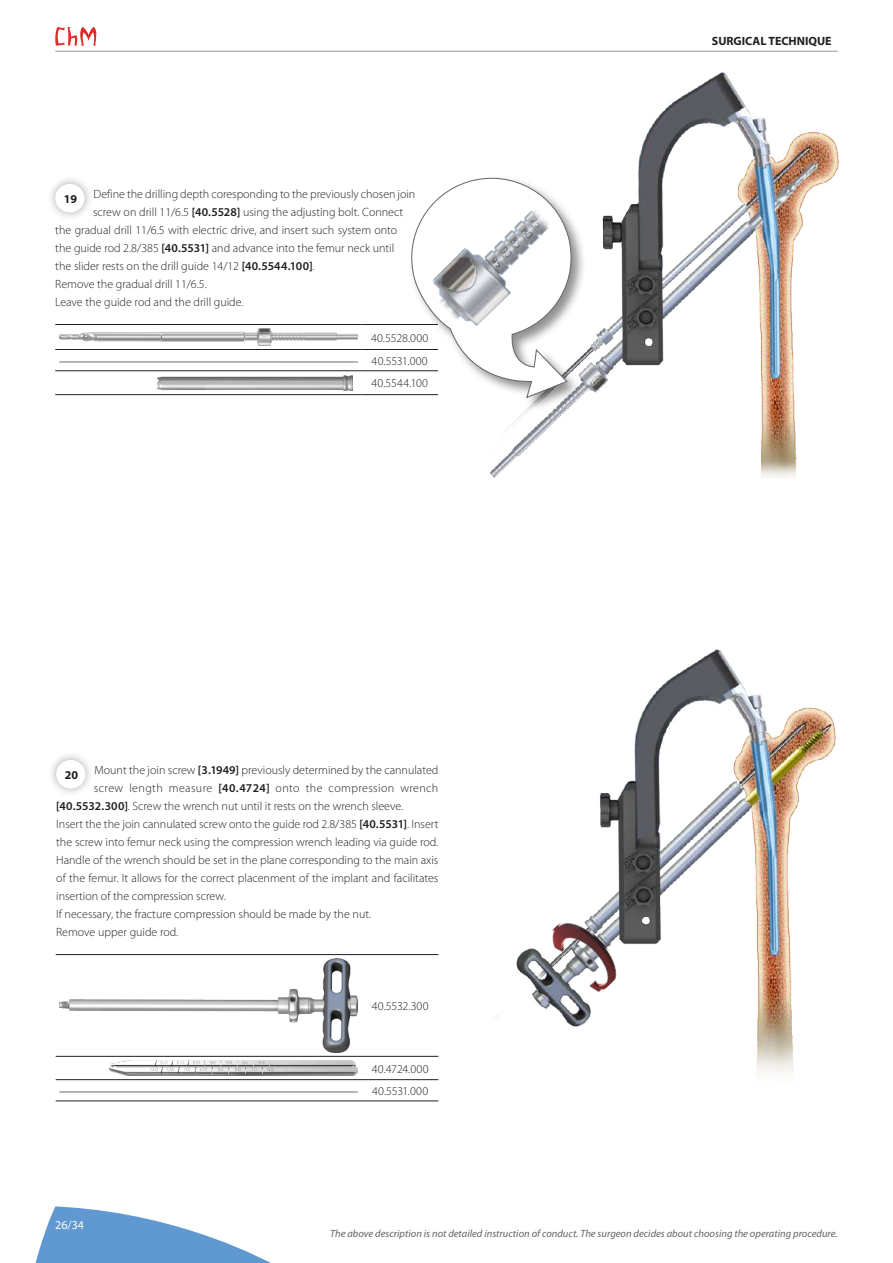
<style>
.page{position:relative;width:893px;height:1263px;background:#fff}
.page>*{position:absolute;margin:0;border:0;box-sizing:border-box;transform-origin:0 0}
.t1{font:300 12px/22.8px "Myriad Pro";color:#231f20;text-align:justify}
.t2{font:300 12px "Myriad Pro";letter-spacing:.035em;color:#231f20}
.t3{font:700 12px "Myriad Pro";color:#231f20}
.t4{font:12px "Myriad Pro";color:#fff}
.t5{font:italic 10.5px "Myriad Pro";color:#636366}
.s1{font-weight:600}
</style>
<div class="page">
<svg style="left:35px;top:1206px;width:236px;height:57px"></svg>
<img style="left:516px;top:649px;width:319px;height:424px">
<img style="left:544px;top:911px;width:83px;height:84px">
<img style="left:490px;top:73px;width:348px;height:405px">
<div style="left:408px;top:175px;width:179px;height:237px;background:#231f20;opacity:.5"></div>
<svg style="left:402px;top:168px;width:178px;height:231px"></svg>
<svg style="left:55px;top:27px;width:41px;height:19px"></svg>
<hr style="left:55px;top:51px;width:783px;height:1px;background:#939598">
<div style="left:47px;top:175px;width:47px;height:46px;background:#231f20;opacity:.4"></div>
<div style="left:55px;top:184px;width:30px;height:28px;background:#fff;border-radius:50%"></div>
<div style="left:48px;top:751px;width:47px;height:46px;background:#231f20;opacity:.4"></div>
<div style="left:56px;top:760px;width:29px;height:28px;background:#fff;border-radius:50%"></div>
<hr style="left:55px;top:324px;width:306px;height:1px;background:#231f20">
<hr style="left:361px;top:324px;width:77px;height:1px;background:#231f20">
<hr style="left:55px;top:349px;width:306px;height:1px;background:#231f20">
<hr style="left:361px;top:349px;width:77px;height:1px;background:#231f20">
<hr style="left:55px;top:370px;width:306px;height:1px;background:#231f20">
<hr style="left:361px;top:370px;width:77px;height:1px;background:#231f20">
<hr style="left:55px;top:394px;width:306px;height:1px;background:#231f20">
<hr style="left:361px;top:394px;width:77px;height:1px;background:#231f20">
<img style="left:60px;top:329px;width:297px;height:16px">
<img style="left:157px;top:375px;width:196px;height:15px">
<hr style="left:56px;top:954px;width:306px;height:1px;background:#231f20">
<hr style="left:362px;top:954px;width:76px;height:1px;background:#231f20">
<hr style="left:56px;top:1056px;width:306px;height:1px;background:#231f20">
<hr style="left:362px;top:1056px;width:76px;height:1px;background:#231f20">
<hr style="left:56px;top:1079px;width:306px;height:1px;background:#231f20">
<hr style="left:362px;top:1079px;width:76px;height:1px;background:#231f20">
<hr style="left:56px;top:1101px;width:306px;height:1px;background:#231f20">
<hr style="left:362px;top:1101px;width:76px;height:1px;background:#231f20">
<img style="left:60px;top:959px;width:298px;height:93px">
<img style="left:109px;top:1060px;width:249px;height:15px">
<p class="t1" style="left:94px;top:183px;width:323px">Define the drilling depth coresponding to the previously chosen join</p>
<p class="t1" style="left:93px;top:201px;width:312px">screw on drill 11/6.5 <span class="s1">[40.5528]</span> using the adjusting bolt. Connect</p>
<p class="t1" style="left:55px;top:219px;width:344px">the gradual drill 11/6.5 with electric drive, and insert such system onto</p>
<p class="t1" style="left:55px;top:237px;width:340px">the guide rod 2.8/385 <span class="s1">[40.5531]</span> and advance into the femur neck until</p>
<p class="t1" style="left:55px;top:255px;width:261px">the slider rests on the drill guide 14/12 <span class="s1">[40.5544.100]</span>.</p>
<p class="t1" style="left:55px;top:273px;width:153px">Remove the gradual drill 11/6.5.</p>
<p class="t1" style="left:55px;top:291px;width:190px">Leave the guide rod and the drill guide.</p>
<p class="t3" style="left:64px;top:191px;width:15px">19</p>
<p class="t1" style="left:371px;top:326px;width:59px">40.5528.000<br>40.5531.000<br>40.5544.100</p>
<p class="t1" style="left:94px;top:759px;width:345px">Mount the join screw <span class="s1">[3.1949]</span> previously determined by the cannulated</p>
<p class="t2" style="left:94px;top:781px;width:346px">screw length measure <span class="s1">[40.4724]</span> onto the compression wrench</p>
<p class="t1" style="left:56px;top:795px;width:349px"><span class="s1">[40.5532.300]</span>. Screw the wrench nut until it rests on the wrench sleeve.</p>
<p class="t1" style="left:56px;top:813px;width:384px">Insert the the join cannulated screw onto the guide rod 2.8/385 <span class="s1">[40.5531]</span>. Insert</p>
<p class="t1" style="left:56px;top:831px;width:384px">the screw into femur neck using the compression wrench leading via guide rod.</p>
<p class="t1" style="left:56px;top:849px;width:384px">Handle of the wrench should be set in the plane corresponding to the main axis</p>
<p class="t1" style="left:56px;top:867px;width:384px">of the femur. It allows for the correct placenment of the implant and facilitates</p>
<p class="t1" style="left:56px;top:885px;width:171px">insertion of the compression screw.</p>
<p class="t1" style="left:56px;top:903px;width:316px">If necessary, the fracture compression should be made by the nut.</p>
<p class="t1" style="left:56px;top:921px;width:124px">Remove upper guide rod.</p>
<p class="t3" style="left:65px;top:767px;width:15px">20</p>
<p class="t1" style="left:372px;top:994px;width:58px">40.5532.300</p>
<p class="t1" style="left:372px;top:1057px;width:58px;line-height:22.4px">40.4724.000<br>40.5531.000</p>
<p class="t3" style="left:712px;top:33px;width:121px">SURGICAL TECHNIQUE</p>
<p class="t4" style="left:55px;top:1217px;width:30px">26/34</p>
<p class="t5" style="left:330px;top:1227px;width:509px">The above description is not detailed instruction of conduct. The surgeon decides about choosing the operating procedure.</p>
</div>
